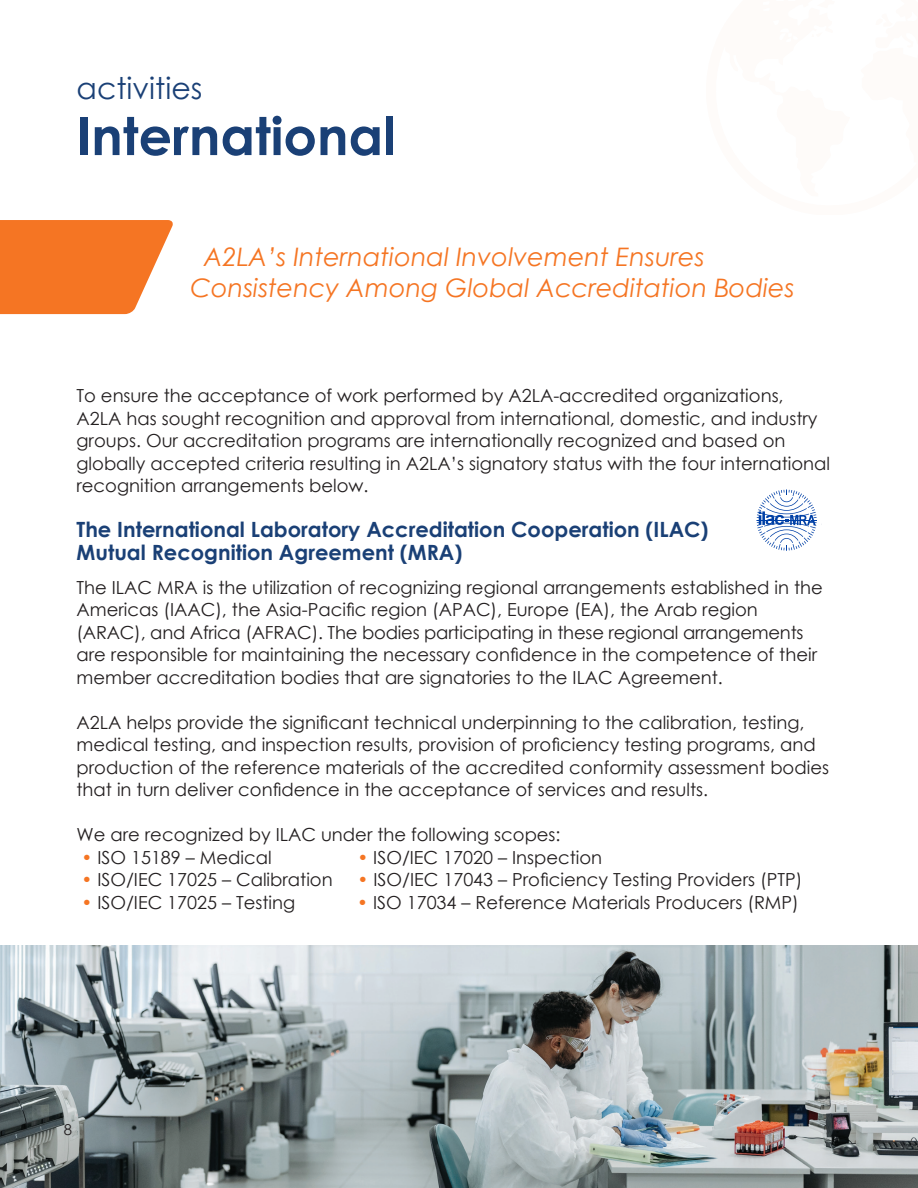
<style>
.page{position:relative;width:918px;height:1188px;background:#fff}
.page>*{position:absolute;margin:0;border:0;box-sizing:border-box;transform-origin:0 0}
.Title_7{font:700 52.5px "Century Gothic";color:#1a4076}
.Title_3{font:30px "Century Gothic";color:#1a4076}
.Sub_Header_1{font:italic 25.5px/30.6px "Century Gothic";color:#f57523}
.Body_Text{font:700 21px "Century Gothic";color:#1a4076}
.Body_Text-2{font:18px/22.5px "Century Gothic";color:#231f20}
.Body_Text-3{font:15px "Century Gothic";color:#231f20}
.s1{color:#f57523}
</style>
<div class="page">
<img style="left:0;top:945px;width:918px;height:243px">
<svg style="left:756px;top:489px;width:66px;height:62px"></svg>
<svg style="left:0;top:220px;width:173px;height:94px;background:#f6843b"></svg>
<p class="Title_3" style="left:77px;top:67px;width:128px">activities</p>
<p class="Title_7" style="left:77px;top:96px;width:321px">International</p>
<p class="Sub_Header_1" style="left:190px;top:241px;width:606px;text-indent:13px">A2LA’s International Involvement Ensures<br>Consistency Among Global Accreditation Bodies</p>
<p class="Body_Text-2" style="left:77px;top:384px;width:755px">To ensure the acceptance of work performed by A2LA-accredited organizations, A2LA has sought recognition and approval from international, domestic, and industry groups. Our accreditation programs are internationally recognized and based on globally accepted criteria resulting in A2LA’s signatory status with the four international recognition arrangements below.</p>
<p class="Body_Text" style="left:77px;top:514px;width:634px">The International Laboratory Accreditation Cooperation (ILAC)</p>
<p class="Body_Text" style="left:77px;top:536px;width:387px">Mutual Recognition Agreement (MRA)</p>
<p class="Body_Text-2" style="left:77px;top:576px;width:748px">The ILAC MRA is the utilization of recognizing regional arrangements established in the Americas (IAAC), the Asia-Pacific region (APAC), Europe (EA), the Arab region (ARAC), and Africa (AFRAC). The bodies participating in these regional arrangements are responsible for maintaining the necessary confidence in the competence of their member accreditation bodies that are signatories to the ILAC Agreement.</p>
<p class="Body_Text-2" style="left:77px;top:711px;width:754px">A2LA helps provide the significant technical underpinning to the calibration, testing, medical testing, and inspection results, provision of proficiency testing programs, and production of the reference materials of the accredited conformity assessment bodies that in turn deliver confidence in the acceptance of services and results.</p>
<p class="Body_Text-2" style="left:77px;top:823px;width:486px">We are recognized by ILAC under the following scopes:</p>
<p class="Body_Text-2" style="left:82px;top:846px;width:192px"><span class="s1">•</span> ISO 15189 – Medical</p>
<p class="Body_Text-2" style="left:357px;top:846px;width:246px"><span class="s1">•</span> ISO/IEC 17020 – Inspection</p>
<p class="Body_Text-2" style="left:82px;top:868px;width:253px"><span class="s1">•</span> ISO/IEC 17025 – Calibration</p>
<p class="Body_Text-2" style="left:358px;top:868px;width:446px"><span class="s1">•</span> ISO/IEC 17043 – Proficiency Testing Providers (PTP)</p>
<p class="Body_Text-2" style="left:82px;top:891px;width:215px"><span class="s1">•</span> ISO/IEC 17025 – Testing</p>
<p class="Body_Text-2" style="left:357px;top:891px;width:443px"><span class="s1">•</span> ISO 17034 – Reference Materials Producers (RMP)</p>
<p class="Body_Text-3" style="left:64px;top:1120px;width:10px">8</p>
</div>
